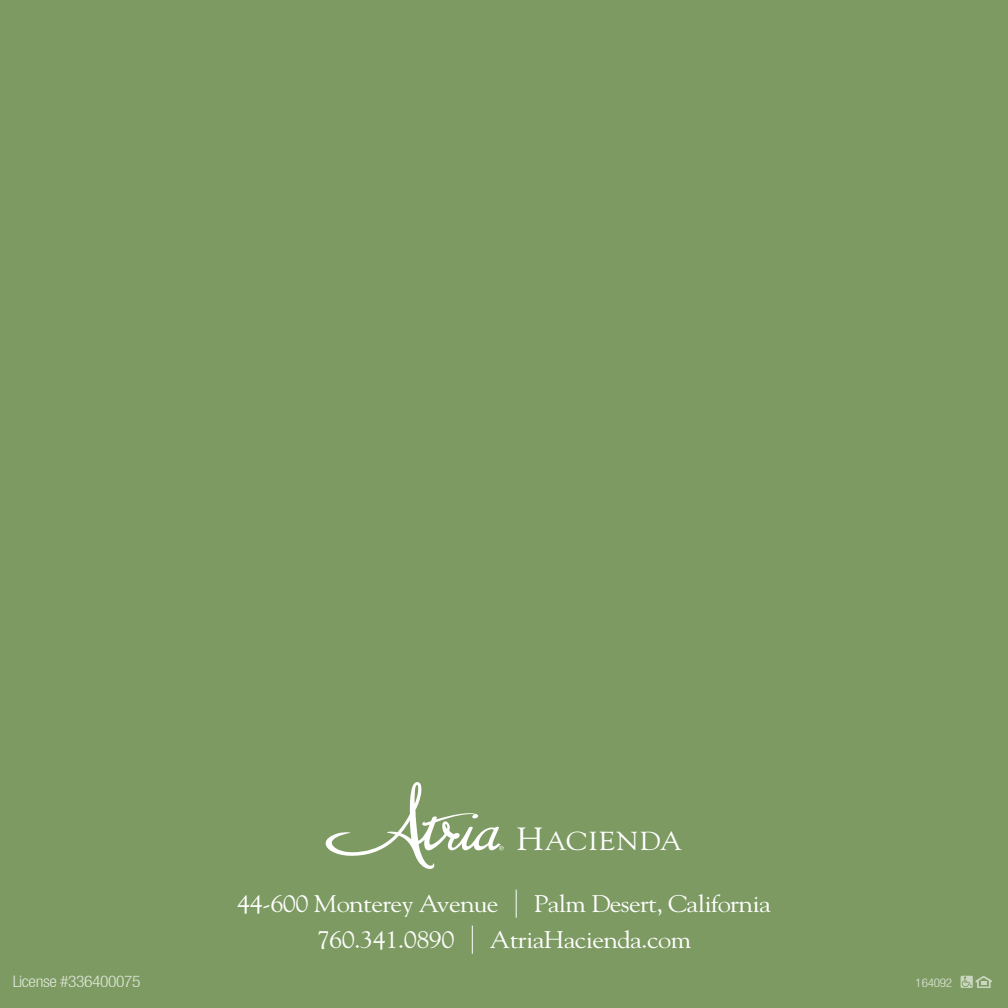
<style>
.page{position:relative;width:1008px;height:1008px;background:#7c9a61}
.page>*{position:absolute;margin:0;border:0;box-sizing:border-box;transform-origin:0 0}
.t1{font:26px "Goudy Std";letter-spacing:.04em;color:#fff;scale:1.1 1}
.t2{font:24px "Goudy Std";letter-spacing:-.025em;color:#fff;scale:1.1 1}
.t3{font:300 condensed 16px "Helvetica Neue LT Std";letter-spacing:-.025em;color:#fff;scale:1.1 1}
.t4{font:300 condensed 12px "Helvetica Neue LT Std";letter-spacing:-.025em;color:#fff;scale:1.1 1}
.s1{font-size:32px}
</style>
<div class="page">
<svg style="left:516px;top:890px;width:1px;height:28px"></svg>
<svg style="left:472px;top:926px;width:1px;height:28px"></svg>
<svg style="left:961px;top:976px;width:31px;height:12px"></svg>
<svg style="left:326px;top:782px;width:178px;height:87px"></svg>
<p class="t1" style="left:516px;top:825px;width:152px"><span class="s1">H</span>ACIENDA</p>
<p class="t2" style="left:237px;top:889px;width:239px">44-600 Monterey Avenue</p>
<p class="t2" style="left:534px;top:889px;width:217px">Palm Desert, California</p>
<p class="t2" style="left:317px;top:925px;width:127px">760.341.0890</p>
<p class="t2" style="left:490px;top:925px;width:185px">AtriaHacienda.com</p>
<p class="t3" style="left:12px;top:972px;width:118px">License #336400075</p>
<p class="t4" style="left:916px;top:975px;width:35px">164092</p>
</div>
